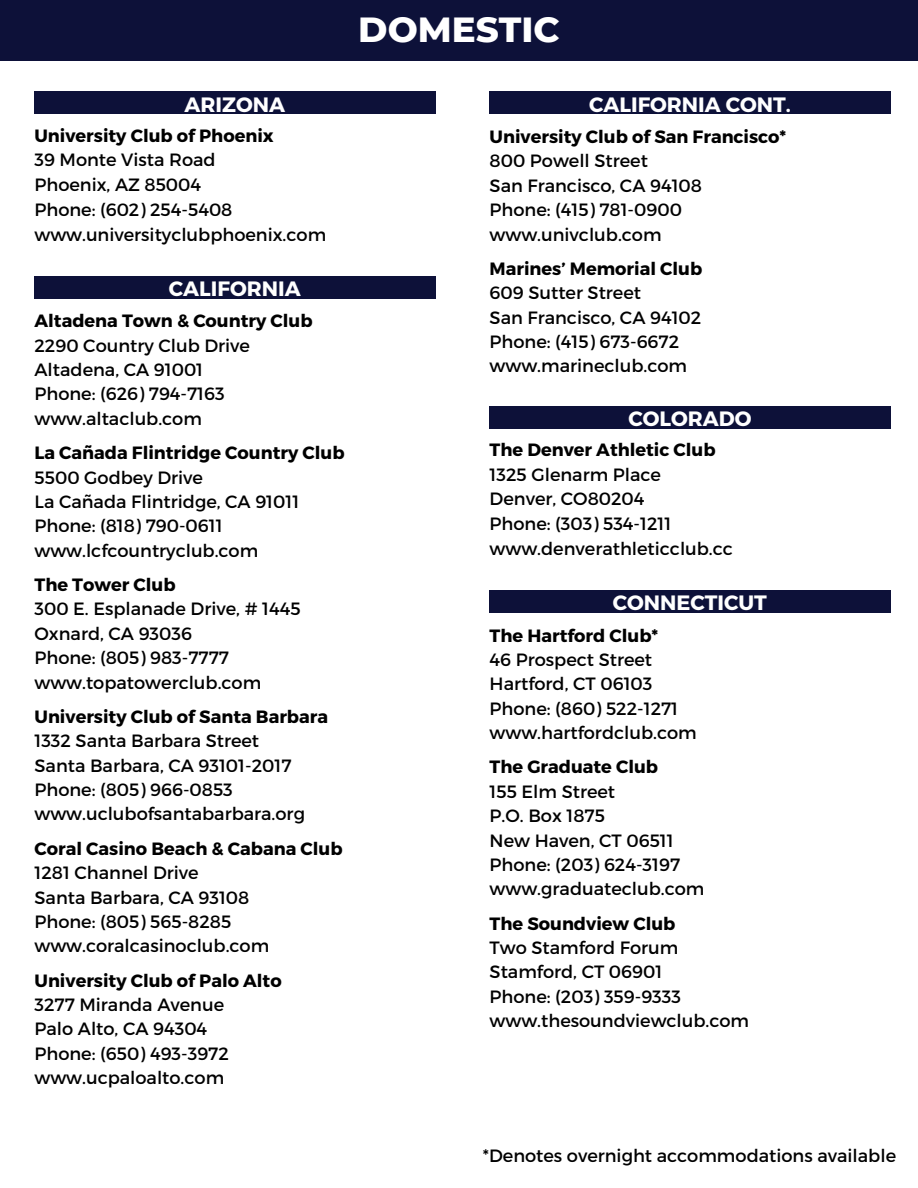
<style>
.page{position:relative;width:918px;height:1188px;background:#fff}
.page>*{position:absolute;margin:0;border:0;box-sizing:border-box;transform-origin:0 0}
.t1{font:800 35.55px "Montserrat";color:#fff}
.t2{font:700 20.7px "Montserrat";color:#fff}
.t3{font:17.85px/24.3px "Montserrat";color:#000}
.t4{font:700 17.85px "Montserrat";color:#000}
</style>
<div class="page">
<div style="left:0;top:0;width:918px;height:61px;background:#0d1139"></div>
<div style="left:34px;top:92px;width:401px;height:22px;background:#0d1139"></div>
<div style="left:490px;top:92px;width:400px;height:22px;background:#0d1139"></div>
<div style="left:34px;top:276px;width:401px;height:22px;background:#0d1139"></div>
<div style="left:490px;top:406px;width:400px;height:22px;background:#0d1139"></div>
<div style="left:490px;top:590px;width:400px;height:22px;background:#0d1139"></div>
<h1 class="t1" style="left:358px;top:8px;width:203px">DOMESTIC</h1>
<p class="t2" style="left:184px;top:91px;width:102px">ARIZONA</p>
<p class="t4" style="left:34px;top:124px;width:241px">University Club of Phoenix</p>
<p class="t3" style="left:34px;top:147px;width:293px;line-height:24.8px">39 Monte Vista Road<br>Phoenix, AZ 85004<br>Phone: (602) 254-5408 www.universityclubphoenix.com</p>
<p class="t2" style="left:169px;top:275px;width:133px">CALIFORNIA</p>
<p class="t4" style="left:35px;top:309px;width:280px">Altadena Town &amp; Country Club</p>
<p class="t3" style="left:35px;top:332px;width:217px">2290 Country Club Drive<br>Altadena, CA 91001<br>Phone: (626) 794-7163 www.altaclub.com</p>
<p class="t4" style="left:35px;top:441px;width:312px">La Cañada Flintridge Country Club</p>
<p class="t3" style="left:35px;top:464px;width:266px">5500 Godbey Drive<br>La Cañada Flintridge, CA 91011<br>Phone: (818) 790-0611 www.lcfcountryclub.com</p>
<p class="t4" style="left:35px;top:573px;width:143px">The Tower Club</p>
<p class="t3" style="left:35px;top:596px;width:268px">300 E. Esplanade Drive, # 1445<br>Oxnard, CA 93036<br>Phone: (805) 983-7777 www.topatowerclub.com</p>
<p class="t4" style="left:35px;top:705px;width:295px">University Club of Santa Barbara</p>
<p class="t3" style="left:35px;top:728px;width:272px">1332 Santa Barbara Street<br>Santa Barbara, CA 93101-2017<br>Phone: (805) 966-0853 www.uclubofsantabarbara.org</p>
<p class="t4" style="left:35px;top:837px;width:310px">Coral Casino Beach &amp; Cabana Club</p>
<p class="t3" style="left:35px;top:860px;width:236px">1281 Channel Drive<br>Santa Barbara, CA 93108<br>Phone: (805) 565-8285 www.coralcasinoclub.com</p>
<p class="t4" style="left:35px;top:969px;width:249px">University Club of Palo Alto</p>
<p class="t3" style="left:35px;top:992px;width:196px">3277 Miranda Avenue<br>Palo Alto, CA 94304<br>Phone: (650) 493-3972 www.ucpaloalto.com</p>
<p class="t2" style="left:589px;top:91px;width:203px">CALIFORNIA CONT.</p>
<p class="t4" style="left:490px;top:125px;width:298px">University Club of San Francisco*</p>
<p class="t3" style="left:490px;top:148px;width:214px">800 Powell Street<br>San Francisco, CA 94108<br>Phone: (415) 781-0900 www.univclub.com</p>
<p class="t4" style="left:490px;top:257px;width:214px">Marines’ Memorial Club</p>
<p class="t3" style="left:490px;top:280px;width:213px">609 Sutter Street<br>San Francisco, CA 94102<br>Phone: (415) 673-6672 www.marineclub.com</p>
<p class="t2" style="left:628px;top:405px;width:125px">COLORADO</p>
<p class="t4" style="left:490px;top:438px;width:227px">The Denver Athletic Club</p>
<p class="t3" style="left:490px;top:461px;width:245px;line-height:24.8px">1325 Glenarm Place<br>Denver, CO80204<br>Phone: (303) 534-1211 www.denverathleticclub.cc</p>
<p class="t2" style="left:613px;top:590px;width:156px">CONNECTICUT</p>
<p class="t4" style="left:490px;top:624px;width:170px">The Hartford Club*</p>
<p class="t3" style="left:490px;top:647px;width:209px">46 Prospect Street<br>Hartford, CT 06103<br>Phone: (860) 522-1271 www.hartfordclub.com</p>
<p class="t4" style="left:490px;top:755px;width:170px">The Graduate Club</p>
<p class="t3" style="left:490px;top:778px;width:216px">155 Elm Street<br>P.O. Box 1875<br>New Haven, CT 06511<br>Phone: (203) 624-3197 www.graduateclub.com</p>
<p class="t4" style="left:490px;top:912px;width:187px">The Soundview Club</p>
<p class="t3" style="left:490px;top:935px;width:261px">Two Stamford Forum<br>Stamford, CT 06901<br>Phone: (203) 359-9333 www.thesoundviewclub.com</p>
<p class="t3" style="left:483px;top:1142px;width:415px">*Denotes overnight accommodations available</p>
</div>
